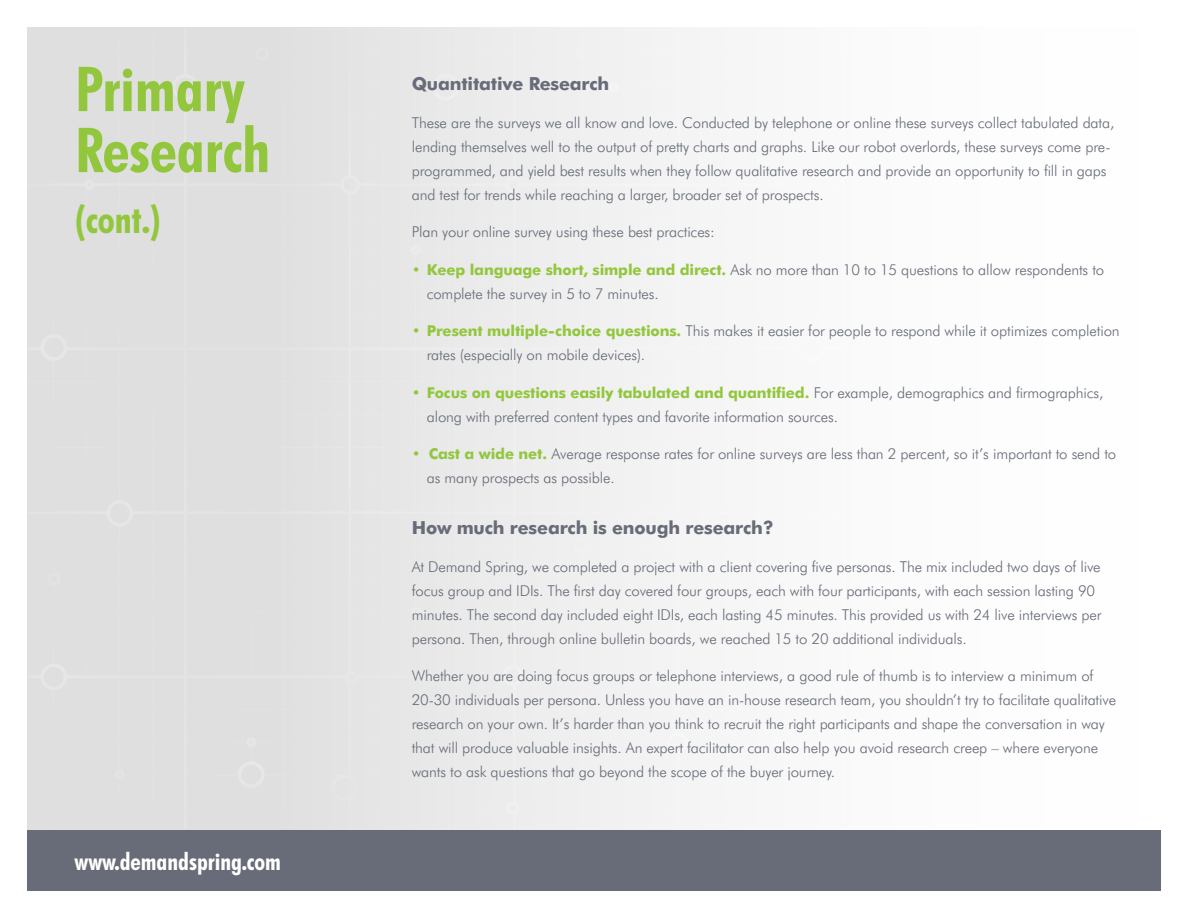
<style>
.page{position:relative;width:1188px;height:918px;background:#fff}
.page>*{position:absolute;margin:0;border:0;box-sizing:border-box;transform-origin:0 0}
.t1{font:700 condensed 62.1px/61.1px "Futura BT";color:#92c73d}
.t2{font:700 condensed 38.1px "Futura BT";color:#92c73d}
.t3{font:700 condensed 24px "Futura BT";color:#fff}
.t4{font:700 18px "Futura BT";letter-spacing:-.01em;color:#676c78}
.t5{font:300 15px/24px "Futura BT";letter-spacing:-.01em;color:#676c78}
.s1{font-weight:700;color:#92c73d}
.s2{color:#92c73d}
</style>
<div class="page">
<div style="left:530px;top:356px;width:178px;height:249px;background:#f1f1f1"></div>
<div style="left:27px;top:382px;width:503px;height:449px;background:#e3e3e3"></div>
<div style="left:27px;top:603px;width:248px;height:228px;background:#dedfde"></div>
<div style="left:27px;top:27px;width:256px;height:62px;background:#dedfde"></div>
<div style="left:433px;top:27px;width:131px;height:329px;background:#eee"></div>
<div style="left:496px;top:605px;width:349px;height:226px;background:#f5f5f5"></div>
<div style="left:364px;top:689px;width:248px;height:142px;background:#eaebea"></div>
<div style="left:27px;top:382px;width:189px;height:201px;background:#dedfde"></div>
<div style="left:27px;top:89px;width:229px;height:293px;background:#dedfde"></div>
<div style="left:203px;top:30px;width:294px;height:292px;background:#e1e2e1"></div>
<div style="left:256px;top:184px;width:294px;height:293px;background:#e5e6e5"></div>
<div style="left:39px;top:143px;width:100px;height:99px;background:#dedfde;border-radius:50px"></div>
<div style="left:511px;top:27px;width:53px;height:123px;background:#edeeed"></div>
<div style="left:690px;top:408px;width:18px;height:134px;background:#f4f5f4"></div>
<div style="left:564px;top:27px;width:144px;height:381px;background:#f2f2f2"></div>
<div style="left:442px;top:124px;width:136px;height:135px;background:#ececec;border-radius:68px"></div>
<div style="left:27px;top:831px;width:1134px;height:60px;background:#676c78"></div>
<h1 class="t1" style="left:75px;top:58px;width:196px">Primary<br>Research</h1>
<h2 class="t2" style="left:75px;top:196px;width:87px">(cont.)</h2>
<h3 class="t3" style="left:75px;top:847px;width:208px">www.demandspring.com</h3>
<p class="t4" style="left:412px;top:73px;width:199px">Quantitative Research</p>
<p class="t5" style="left:412px;top:110px;width:704px">These are the surveys we all know and love. Conducted by telephone or online these surveys collect tabulated data, lending themselves well to the output of pretty charts and graphs. Like our robot overlords, these surveys come pre&shy;programmed, and yield best results when they follow qualitative research and provide an opportunity to fill in gaps and test for trends while reaching a larger, broader set of prospects.</p>
<p class="t5" style="left:412px;top:220px;width:305px">Plan your online survey using these best practices:</p>
<p class="t5" style="left:427px;top:257px;width:679px;text-indent:-15px"><span class="s1">• Keep language short, simple and direct.</span> Ask no more than 10 to 15 questions to allow respondents to complete the survey in 5 to 7 minutes.</p>
<p class="t5" style="left:427px;top:319px;width:694px;text-indent:-15px"><span class="s1">• Present multiple-choice questions.</span> This makes it easier for people to respond while it optimizes completion rates (especially on mobile devices).</p>
<p class="t5" style="left:427px;top:380px;width:678px;text-indent:-15px"><span class="s1">• Focus on questions easily tabulated and quantified.</span> For example, demographics and firmographics, along with preferred content types and favorite information sources.</p>
<p class="t5" style="left:427px;top:442px;width:691px;text-indent:-15px"><span class="s2">•</span> <span class="s1">Cast a wide net.</span> Average response rates for online surveys are less than 2 percent, so it’s important to send to as many prospects as possible.</p>
<p class="t4" style="left:412px;top:517px;width:363px">How much research is enough research?</p>
<p class="t5" style="left:412px;top:554px;width:691px">At Demand Spring, we completed a project with a client covering five personas. The mix included two days of live focus group and IDIs. The first day covered four groups, each with four participants, with each session lasting 90 minutes. The second day included eight IDIs, each lasting 45 minutes. This provided us with 24 live interviews per persona. Then, through online bulletin boards, we reached 15 to 20 additional individuals.</p>
<p class="t5" style="left:412px;top:664px;width:706px">Whether you are doing focus groups or telephone interviews, a good rule of thumb is to interview a minimum of 20-30 individuals per persona. Unless you have an in-house research team, you shouldn’t try to facilitate qualitative research on your own. It’s harder than you think to recruit the right participants and shape the conversation in way that will produce valuable insights. An expert facilitator can also help you avoid research creep – where everyone wants to ask questions that go beyond the scope of the buyer journey.</p>
</div>
